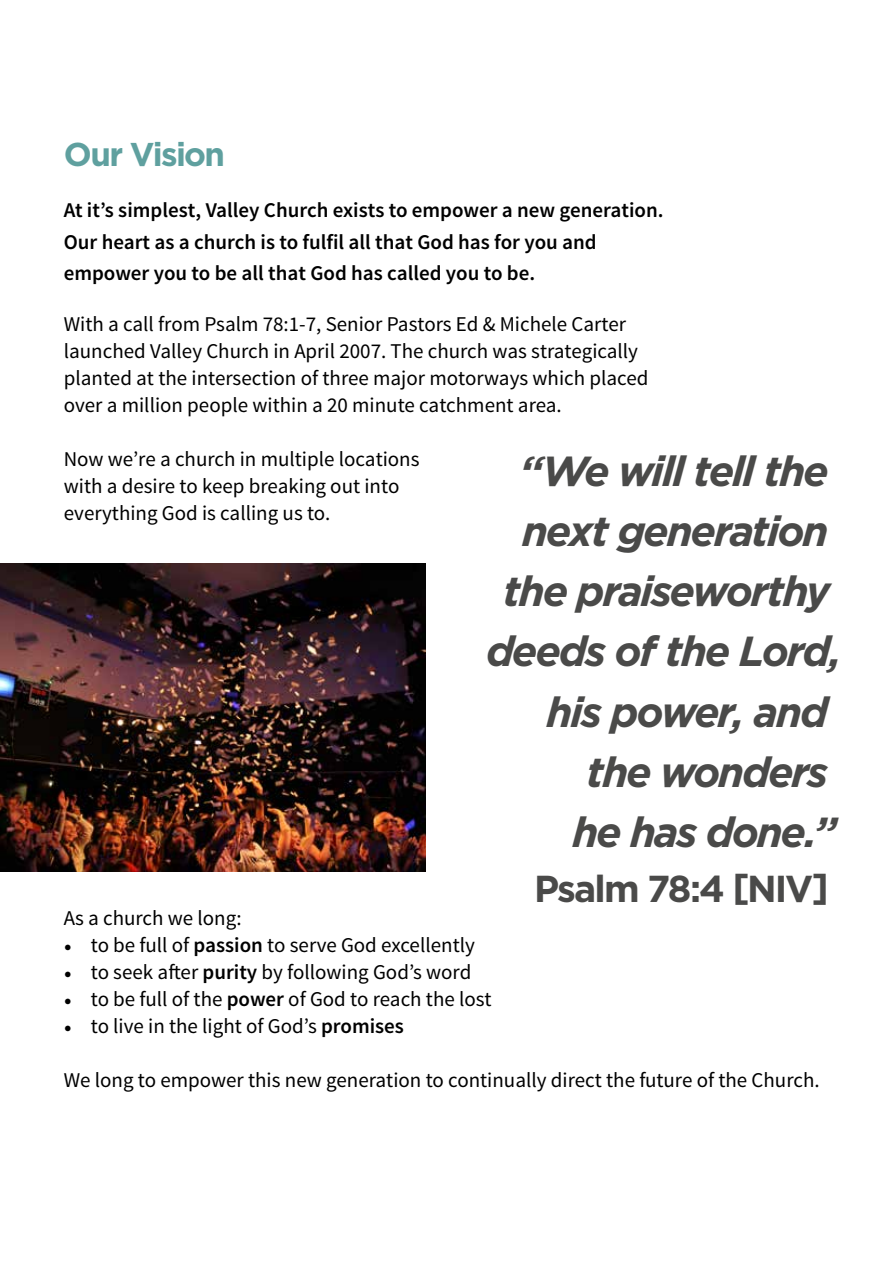
<style>
.page{position:relative;width:893px;height:1263px;background:#fff}
.page>*{position:absolute;margin:0;border:0;box-sizing:border-box;transform-origin:0 0}
.t1{font:italic 700 42px "Gotham";letter-spacing:-.055em;color:#4a4a49}
.t2{font:700 37.5px "Gotham";letter-spacing:-.05em;color:#4a4a49}
.t3{font:700 33px "Gotham";letter-spacing:-.05em;color:#5fa09f}
.t4{font:21px/27px "Source Sans Pro";color:#000}
.t5{font:600 21px/31.5px "Source Sans Pro";color:#000}
.s1{font-family:"Minion Pro"}
.s2{font-weight:600}
</style>
<div class="page">
<img style="left:0;top:563px;width:425px;height:309px">
<h3 class="t3" style="left:64px;top:136px;width:163px">Our Vision</h3>
<p class="t5" style="left:64px;top:195px;width:601px">At it’s simplest, Valley Church exists to empower a new generation.<br>Our heart as a church is to fulfil all that God has for you and empower you to be all that God has called you to be.</p>
<p class="t4" style="left:64px;top:311px;width:586px">With a call from Psalm 78:1-7, Senior Pastors Ed &amp; Michele Carter launched Valley Church in April 2007. The church was strategically planted at the intersection of three major motorways which placed over a million people within a 20 minute catchment area.</p>
<p class="t4" style="left:64px;top:446px;width:357px">Now we’re a church in multiple locations with a desire to keep breaking out into everything God is calling us to.</p>
<h1 class="t1" style="left:519px;top:447px;width:311px">“We will tell the</h1>
<h1 class="t1" style="left:522px;top:507px;width:308px">next generation</h1>
<h1 class="t1" style="left:503px;top:567px;width:329px">the praiseworthy</h1>
<h1 class="t1" style="left:486px;top:627px;width:358px">deeds of the Lord,</h1>
<h1 class="t1" style="left:547px;top:687px;width:283px">his power, and</h1>
<h1 class="t1" style="left:587px;top:747px;width:243px">the wonders</h1>
<h1 class="t1" style="left:572px;top:807px;width:267px">he has done.”</h1>
<h2 class="t2" style="left:534px;top:867px;width:297px">Psalm 78:4 [NIV]</h2>
<p class="t4" style="left:64px;top:905px;width:179px">As a church we long:</p>
<p class="t4" style="left:64px;top:932px;width:413px"><span class="s1">•</span> to be full of <span class="s2">passion</span> to serve God excellently</p>
<p class="t4" style="left:64px;top:959px;width:409px"><span class="s1">•</span> to seek after <span class="s2">purity</span> by following God’s word</p>
<p class="t4" style="left:64px;top:986px;width:429px"><span class="s1">•</span> to be full of the <span class="s2">power</span> of God to reach the lost</p>
<p class="t4" style="left:64px;top:1013px;width:342px"><span class="s1">•</span> to live in the light of God’s <span class="s2">promises</span></p>
<p class="t4" style="left:64px;top:1067px;width:757px">We long to empower this new generation to continually direct the future of the Church.</p>
</div>
